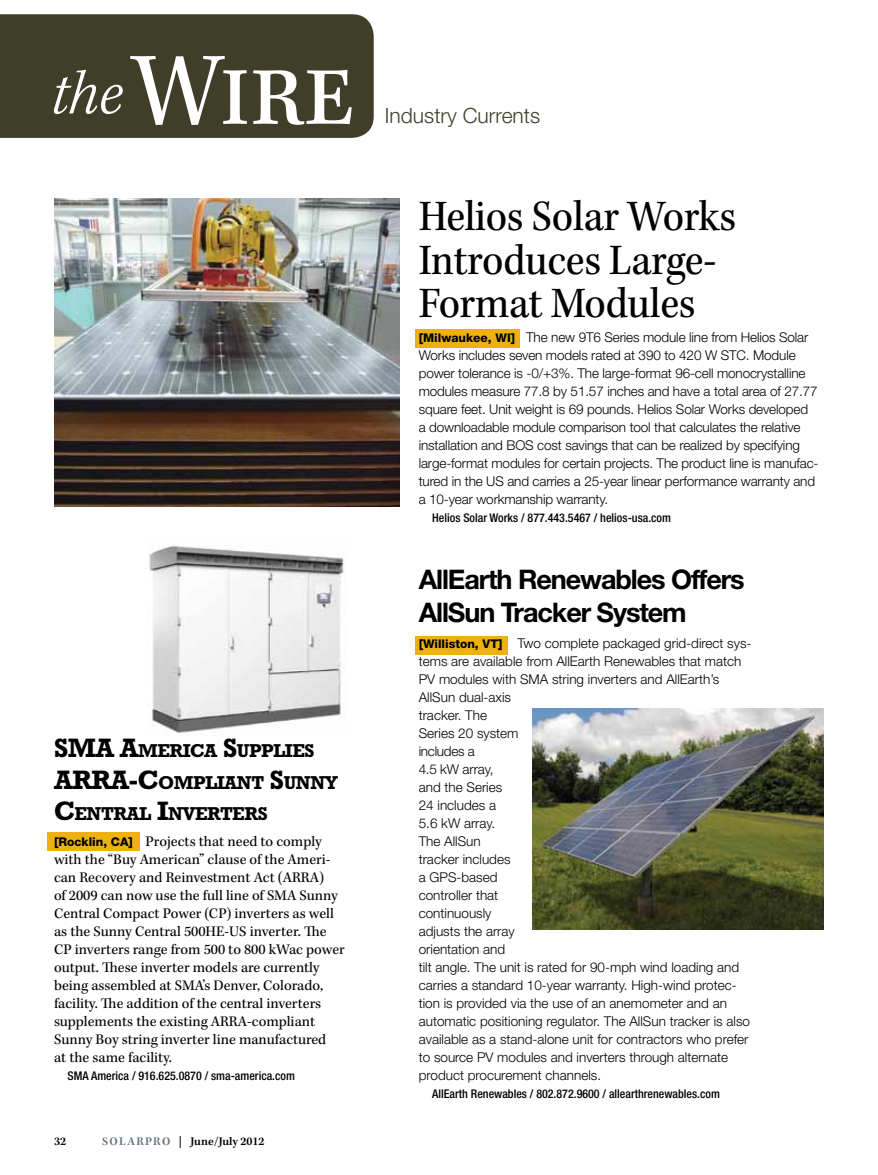
<style>
.page{position:relative;width:878px;height:1175px;background:#fff}
.page>*{position:absolute;margin:0;border:0;box-sizing:border-box;transform-origin:0 0}
.t1{font:108px "Kepler Std Scn";color:#fff}
.t2{font:45px/43.5px "Kepler Std Scn";letter-spacing:-.01em;color:#000}
.t3{font:700 27px/33px "Helvetica Neue LT Std";letter-spacing:-.04em;color:#000}
.t4{font:300 21px "Helvetica Neue LT Std";color:#3f3e29}
.t5{font:700 18.9px/31.5px "Rockwell Std";letter-spacing:-.03em;color:#000}
.t6{font:15px/18px "Kepler Std";color:#000}
.t7{font:300 13.5px/18px "Helvetica Neue LT Std";color:#000}
.t8{font:500 condensed 12px "Helvetica Neue LT Std";color:#000}
.t9{font:600 12px "Kepler Std";letter-spacing:.005em;color:#000}
.s1{font-family:"Kepler Std Light Scn It";font-size:64.5px}
.s2{font-size:27px}
.s3{font-family:"Helvetica Neue LT Std";font-weight:800;font-size:12px}
.s4{color:#6a747b}
.s5{font-weight:800;font-size:12px}
</style>
<div class="page">
<div style="left:47px;top:832px;width:93px;height:18px;background:#eeb111"></div>
<div style="left:415px;top:329px;width:104px;height:18px;background:#eeb111"></div>
<div style="left:0;top:14px;width:374px;height:124px;background:#3f3e29"></div>
<div style="left:415px;top:636px;width:93px;height:18px;background:#eeb111"></div>
<img style="left:54px;top:198px;width:346px;height:308px">
<img style="left:149px;top:545px;width:197px;height:188px">
<img style="left:533px;top:708px;width:291px;height:221px">
<h1 class="t1" style="left:51px;top:30px;width:305px"><span class="s1">the</span>Wire</h1>
<h3 class="t5" style="left:54px;top:735px;width:285px"><span class="s2">SMA A</span>MERICA <span class="s2">S</span>UPPLIES<br><span class="s2">ARRA-C</span>OMPLIANT <span class="s2">S</span>UNNY<br><span class="s2">C</span>ENTRAL <span class="s2">I</span>NVERTERS</h3>
<p class="t6" style="left:54px;top:833px;width:292px"><span class="s3">[Rocklin, CA]</span> Projects that need to comply with the “Buy American” clause of the Ameri&shy;can Recovery and Reinvestment Act (ARRA)<br>of 2009 can now use the full line of SMA Sunny Central Compact Power (CP) inverters as well as the Sunny Central 500HE-US inverter. The CP inverters range from 500 to 800 kWac power output. These inverter models are currently being assembled at SMA’s Denver, Colorado, facility. The addition of the central inverters supplements the existing ARRA-compliant Sunny Boy string inverter line manufactured<br>at the same facility.</p>
<p class="t8" style="left:68px;top:1069px;width:229px">SMA America / 916.625.0870 / sma-america.com</p>
<p class="t9" style="left:54px;top:1134px;width:14px">32</p>
<p class="t9" style="left:102px;top:1134px;width:164px"><span class="s4">SOLARPRO</span> | JUNE/JULY 2012</p>
<h3 class="t4" style="left:385px;top:103px;width:157px">Industry Currents</h3>
<h2 class="t2" style="left:418px;top:196px;width:319px">Helios Solar Works<br>Introduces Large-<br>Format Modules</h2>
<p class="t7" style="left:418px;top:328px;width:401px"><span class="s5">[Milwaukee, WI]</span> The new 9T6 Series module line from Helios Solar Works includes seven models rated at 390 to 420 W STC. Module power tolerance is -0/+3%. The large-format 96-cell monocrystalline modules measure 77.8 by 51.57 inches and have a total area of 27.77 square feet. Unit weight is 69 pounds. Helios Solar Works developed<br>a downloadable module comparison tool that calculates the relative installation and BOS cost savings that can be realized by specifying large-format modules for certain projects. The product line is manufac&shy;tured in the US and carries a 25-year linear performance warranty and a 10-year workmanship warranty.</p>
<p class="t8" style="left:432px;top:511px;width:240px">Helios Solar Works / 877.443.5467 / helios-usa.com</p>
<h3 class="t3" style="left:418px;top:562px;width:327px">AllEarth Renewables Offers<br>AllSun Tracker System</h3>
<p class="t7" style="left:418px;top:634px;width:334px"><span class="s5">[Williston, VT]</span> Two complete packaged grid-direct sys&shy;tems are available from AllEarth Renewables that match<br>PV modules with SMA string inverters and AllEarth’s<br>AllSun dual-axis<br>tracker. The<br>Series 20 system<br>includes a<br>4.5 kW array,<br>and the Series<br>24 includes a<br>5.6 kW array.<br>The AllSun<br>tracker includes<br>a GPS-based<br>controller that<br>continuously<br>adjusts the array<br>orientation and<br>tilt angle. The unit is rated for 90-mph wind loading and carries a standard 10-year warranty. High-wind protec&shy;tion is provided via the use of an anemometer and an automatic positioning regulator. The AllSun tracker is also available as a stand-alone unit for contractors who prefer to source PV modules and inverters through alternate product procurement channels.</p>
<p class="t8" style="left:432px;top:1087px;width:289px">AllEarth Renewables / 802.872.9600 / allearthrenewables.com</p>
</div>
